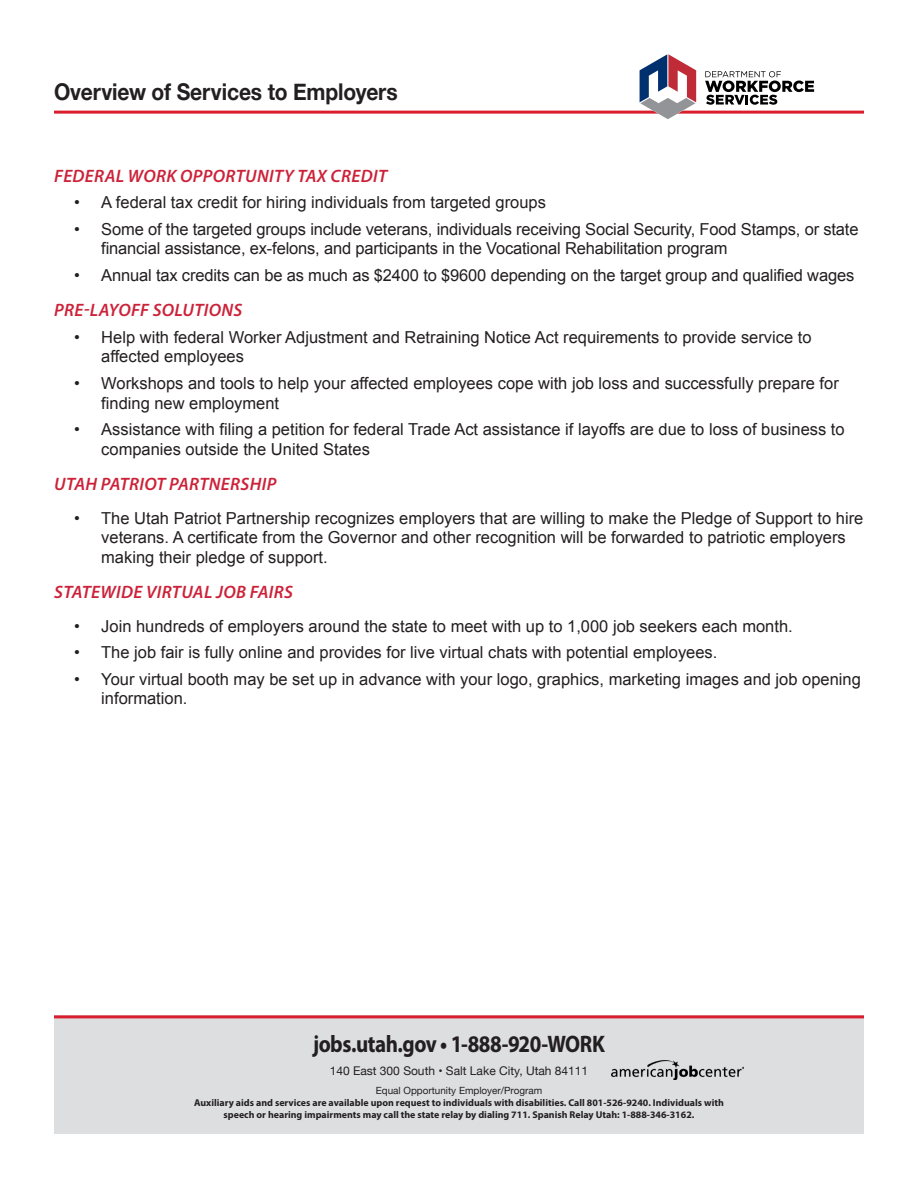
<style>
.page{position:relative;width:918px;height:1188px;background:#fff}
.page>*{position:absolute;margin:0;border:0;box-sizing:border-box;transform-origin:0 0}
.t1{font:700 24px "Myriad Pro";letter-spacing:-.025em;color:#231f20;scale:.88 1}
.t2{font:700 23.1px "Helvetica Neue";letter-spacing:-.005em;color:#231f20;scale:.91 1}
.t3{font:italic 600 18px "Myriad Pro";letter-spacing:.02em;color:#cc2239}
.t4{font:16.5px/19.8px "Arial";color:#231f20}
.t5{font:12px "Helvetica Neue";color:#231f20}
.t6{font:700 9.9px "Myriad Pro";color:#231f20}
.t7{font:9.9px "Helvetica Neue";color:#231f20}
</style>
<div class="page">
<div style="left:54px;top:1015px;width:810px;height:119px;background:#dddee0"></div>
<hr style="left:54px;top:1015px;width:810px;height:3px;background:#d91d2c">
<hr style="left:54px;top:111px;width:810px;height:3px;background:#d91d2c">
<svg style="left:640px;top:54px;width:56px;height:65px"></svg>
<svg style="left:705px;top:71px;width:109px;height:34px"></svg>
<img style="left:612px;top:1060px;width:132px;height:20px">
<p class="t2" style="left:54px;top:73px;width:379px">Overview of Services to Employers</p>
<p class="t3" style="left:54px;top:166px;width:334px">FEDERAL WORK OPPORTUNITY TAX CREDIT</p>
<p class="t4" style="left:74px;top:192px;width:473px">• A federal tax credit for hiring individuals from targeted groups</p>
<p class="t4" style="left:101px;top:219px;width:759px;text-indent:-27px">• Some of the targeted groups include veterans, individuals receiving Social Security, Food Stamps, or state financial assistance, ex-felons, and participants in the Vocational Rehabilitation program</p>
<p class="t4" style="left:74px;top:265px;width:782px">• Annual tax credits can be as much as $2400 to $9600 depending on the target group and qualified wages</p>
<p class="t3" style="left:54px;top:300px;width:190px">PRE-LAYOFF SOLUTIONS</p>
<p class="t4" style="left:101px;top:327px;width:712px;text-indent:-27px">• Help with federal Worker Adjustment and Retraining Notice Act requirements to provide service to affected employees</p>
<p class="t4" style="left:101px;top:373px;width:739px;text-indent:-27px">• Workshops and tools to help your affected employees cope with job loss and successfully prepare for finding new employment</p>
<p class="t4" style="left:101px;top:420px;width:745px;text-indent:-27px">• Assistance with filing a petition for federal Trade Act assistance if layoffs are due to loss of business to companies outside the United States</p>
<p class="t3" style="left:54px;top:474px;width:224px">UTAH PATRIOT PARTNERSHIP</p>
<p class="t4" style="left:101px;top:508px;width:764px;text-indent:-27px">• The Utah Patriot Partnership recognizes employers that are willing to make the Pledge of Support to hire veterans. A certificate from the Governor and other recognition will be forwarded to patriotic employers making their pledge of support.</p>
<p class="t3" style="left:54px;top:582px;width:240px">STATEWIDE VIRTUAL JOB FAIRS</p>
<p class="t4" style="left:74px;top:616px;width:720px">• Join hundreds of employers around the state to meet with up to 1,000 job seekers each month.</p>
<p class="t4" style="left:74px;top:642px;width:645px">• The job fair is fully online and provides for live virtual chats with potential employees.</p>
<p class="t4" style="left:101px;top:669px;width:761px;text-indent:-27px">• Your virtual booth may be set up in advance with your logo, graphics, marketing images and job opening information.</p>
<h1 class="t1" style="left:313px;top:1028px;width:333px">jobs.utah.gov • 1-888-920-WORK</h1>
<p class="t5" style="left:330px;top:1063px;width:260px">140 East 300 South • Salt Lake City, Utah 84111</p>
<p class="t7" style="left:376px;top:1083px;width:168px">Equal Opportunity Employer/Program</p>
<p class="t6" style="left:194px;top:1096px;width:531px">Auxiliary aids and services are available upon request to individuals with disabilities. Call 801-526-9240. Individuals with</p>
<p class="t6" style="left:224px;top:1108px;width:472px">speech or hearing impairments may call the state relay by dialing 711. Spanish Relay Utah: 1-888-346-3162.</p>
</div>
